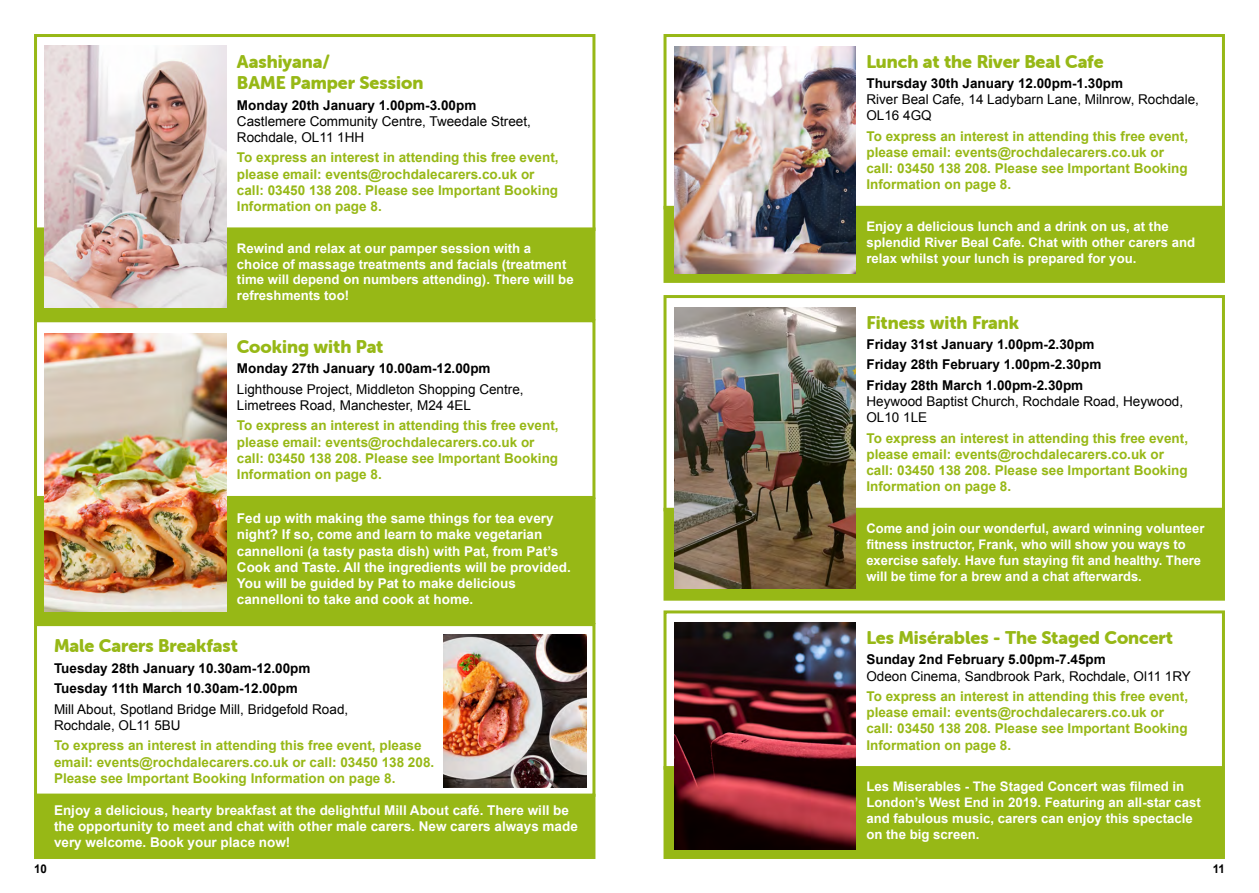
<style>
.page{position:relative;width:1259px;height:893px;background:#fff}
.page>*{position:absolute;margin:0;border:0;box-sizing:border-box;transform-origin:0 0}
.t1{font:18px/21.6px "Museo Sans Rounded 900";color:#97b816}
.t2{font:700 13.5px/16.2px "Arial";color:#97b816}
.t3{font:700 13.5px/16.2px "Arial";color:#fff}
.t4{font:13.5px/16.2px "Arial";color:#000}
.t5{font:700 13.5px/20.4px "Arial";color:#000}
.t6{font:700 13.2px/15.9px "Arial";color:#fff}
.t7{font:700 12px "Arial";color:#000;scale:.96 1}
</style>
<div class="page">
<div style="left:34px;top:34px;width:561px;height:197px;border:3px solid #97b816"></div>
<div style="left:663px;top:34px;width:562px;height:175px;border:3px solid #97b816"></div>
<div style="left:663px;top:610px;width:562px;height:160px;border:3px solid #97b816"></div>
<div style="left:663px;top:295px;width:562px;height:216px;border:3px solid #97b816"></div>
<div style="left:34px;top:319px;width:561px;height:180px;border:3px solid #97b816"></div>
<div style="left:36px;top:229px;width:558px;height:90px;background:#97b816"></div>
<div style="left:34px;top:227px;width:561px;height:93px;border:3px solid #97b816"></div>
<div style="left:665px;top:207px;width:558px;height:74px;background:#97b816"></div>
<div style="left:663px;top:206px;width:562px;height:77px;border:3px solid #97b816"></div>
<div style="left:665px;top:768px;width:558px;height:89px;background:#97b816"></div>
<div style="left:663px;top:766px;width:562px;height:93px;border:3px solid #97b816"></div>
<div style="left:665px;top:509px;width:558px;height:90px;background:#97b816"></div>
<div style="left:663px;top:508px;width:562px;height:93px;border:3px solid #97b816"></div>
<div style="left:36px;top:499px;width:558px;height:124px;background:#97b816"></div>
<div style="left:34px;top:498px;width:561px;height:126px;border:3px solid #97b816"></div>
<img style="left:45px;top:46px;width:181px;height:262px">
<img style="left:674px;top:47px;width:182px;height:226px">
<img style="left:674px;top:623px;width:182px;height:226px">
<img style="left:674px;top:308px;width:182px;height:280px">
<img style="left:45px;top:334px;width:181px;height:278px">
<div style="left:34px;top:623px;width:561px;height:174px;border:3px solid #97b816"></div>
<div style="left:36px;top:795px;width:558px;height:62px;background:#97b816"></div>
<div style="left:34px;top:794px;width:561px;height:65px;border:3px solid #97b816"></div>
<img style="left:443px;top:634px;width:144px;height:153px">
<h1 class="t1" style="left:237px;top:51px;width:188px">Aashiyana/<br>BAME Pamper Session</h1>
<p class="t5" style="left:237px;top:95px;width:241px">Monday 20th January 1.00pm-3.00pm</p>
<p class="t4" style="left:237px;top:113px;width:295px">Castlemere Community Centre, Tweedale Street,<br>Rochdale, OL11 1HH</p>
<p class="t2" style="left:237px;top:150px;width:323px">To express an interest in attending this free event, please email: events@rochdalecarers.co.uk or call: 03450 138 208. Please see Important Booking Information on page 8.</p>
<p class="t6" style="left:237px;top:241px;width:338px">Rewind and relax at our pamper session with a choice of massage treatments and facials (treatment time will depend on numbers attending). There will be refreshments too!</p>
<h1 class="t1" style="left:237px;top:336px;width:148px">Cooking with Pat</h1>
<p class="t5" style="left:237px;top:359px;width:255px">Monday 27th January 10.00am-12.00pm</p>
<p class="t4" style="left:237px;top:381px;width:288px">Lighthouse Project, Middleton Shopping Centre,<br>Limetrees Road, Manchester, M24 4EL</p>
<p class="t2" style="left:237px;top:418px;width:323px">To express an interest in attending this free event, please email: events@rochdalecarers.co.uk or call: 03450 138 208. Please see Important Booking Information on page 8.</p>
<p class="t3" style="left:237px;top:511px;width:335px">Fed up with making the same things for tea every night? If so, come and learn to make vegetarian cannelloni (a tasty pasta dish) with Pat, from Pat’s Cook and Taste. All the ingredients will be provided.<br>You will be guided by Pat to make delicious cannelloni to take and cook at home.</p>
<h1 class="t1" style="left:54px;top:635px;width:185px">Male Carers Breakfast</h1>
<p class="t5" style="left:54px;top:658px;width:258px">Tuesday 28th January 10.30am-12.00pm<br>Tuesday 11th March 10.30am-12.00pm</p>
<p class="t4" style="left:54px;top:701px;width:296px">Mill About, Spotland Bridge Mill, Bridgefold Road,<br>Rochdale, OL11 5BU</p>
<p class="t2" style="left:54px;top:738px;width:382px">To express an interest in attending this free event, please email: events@rochdalecarers.co.uk or call: 03450 138 208.<br>Please see Important Booking Information on page 8.</p>
<p class="t3" style="left:54px;top:803px;width:525px">Enjoy a delicious, hearty breakfast at the delightful Mill About café. There will be the opportunity to meet and chat with other male carers. New carers always made very welcome. Book your place now!</p>
<h1 class="t1" style="left:866px;top:51px;width:239px">Lunch at the River Beal Cafe</h1>
<p class="t5" style="left:866px;top:73px;width:258px">Thursday 30th January 12.00pm-1.30pm</p>
<p class="t4" style="left:866px;top:91px;width:334px">River Beal Cafe, 14 Ladybarn Lane, Milnrow, Rochdale,<br>OL16 4GQ</p>
<p class="t2" style="left:866px;top:128px;width:323px">To express an interest in attending this free event, please email: events@rochdalecarers.co.uk or call: 03450 138 208. Please see Important Booking Information on page 8.</p>
<p class="t6" style="left:866px;top:219px;width:330px">Enjoy a delicious lunch and a drink on us, at the splendid River Beal Cafe. Chat with other carers and relax whilst your lunch is prepared for you.</p>
<h1 class="t1" style="left:866px;top:312px;width:154px">Fitness with Frank</h1>
<p class="t5" style="left:866px;top:334px;width:236px">Friday 31st January 1.00pm-2.30pm<br>Friday 28th February 1.00pm-2.30pm<br>Friday 28th March 1.00pm-2.30pm</p>
<p class="t4" style="left:866px;top:393px;width:318px">Heywood Baptist Church, Rochdale Road, Heywood,<br>OL10 1LE</p>
<p class="t2" style="left:866px;top:430px;width:323px">To express an interest in attending this free event, please email: events@rochdalecarers.co.uk or call: 03450 138 208. Please see Important Booking Information on page 8.</p>
<p class="t6" style="left:866px;top:521px;width:339px">Come and join our wonderful, award winning volunteer fitness instructor, Frank, who will show you ways to exercise safely. Have fun staying fit and healthy. There will be time for a brew and a chat afterwards.</p>
<h1 class="t1" style="left:866px;top:627px;width:308px">Les Misérables - The Staged Concert</h1>
<p class="t5" style="left:866px;top:650px;width:241px">Sunday 2nd February 5.00pm-7.45pm</p>
<p class="t4" style="left:866px;top:668px;width:326px">Odeon Cinema, Sandbrook Park, Rochdale, Ol11 1RY</p>
<p class="t2" style="left:866px;top:689px;width:323px">To express an interest in attending this free event, please email: events@rochdalecarers.co.uk or call: 03450 138 208. Please see Important Booking Information on page 8.</p>
<p class="t6" style="left:866px;top:779px;width:336px">Les Miserables - The Staged Concert was filmed in London’s West End in 2019. Featuring an all-star cast and fabulous music, carers can enjoy this spectacle on the big screen.</p>
<p class="t7" style="left:34px;top:861px;width:15px">10</p>
<p class="t7" style="left:1212px;top:861px;width:14px">11</p>
</div>
